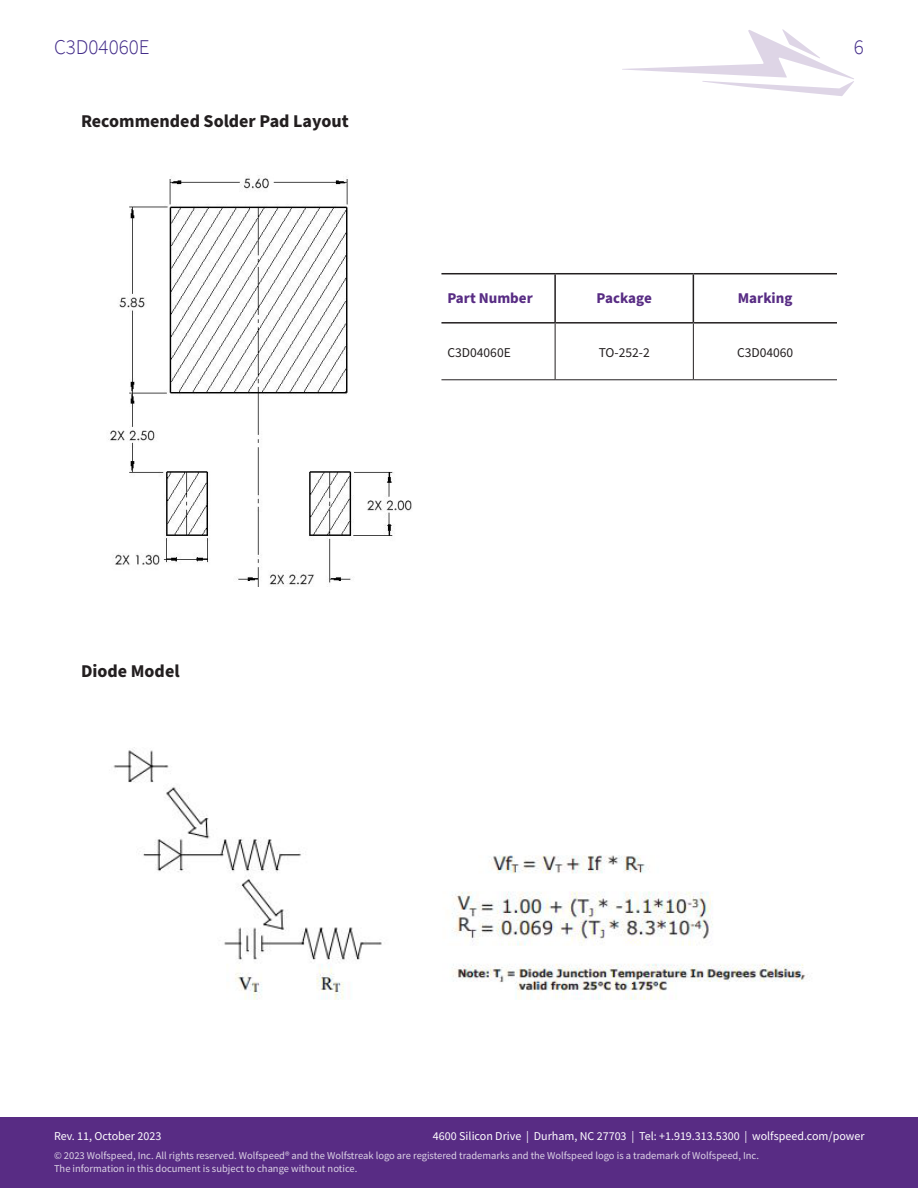
<style>
.page{position:relative;width:918px;height:1188px;background:#fff}
.page>*{position:absolute;margin:0;border:0;box-sizing:border-box;transform-origin:0 0}
.t1{font:300 21px "Source Sans Pro";color:#412a88}
.Section{font:700 18px "Source Sans Pro";color:#231f20}
.t2{font:700 15px "Source Sans Pro";color:#582c84}
.t3{font:13.5px "Source Sans Pro";color:#231f20}
.t4{font:12px "Source Sans Pro";color:#fff}
.t5{font:10.5px/12.6px "Source Sans Pro";color:#fff}
</style>
<div class="page">
<svg style="left:622px;top:29px;width:232px;height:67px"></svg>
<div style="left:0;top:1118px;width:918px;height:70px;background:#582c84"></div>
<img style="left:108px;top:176px;width:304px;height:410px">
<hr style="left:441px;top:273px;width:114px;height:1px;background:#231f20">
<hr style="left:555px;top:273px;width:138px;height:1px;background:#231f20">
<hr style="left:554px;top:274px;width:2px;height:48px;background:#231f20">
<hr style="left:693px;top:273px;width:144px;height:1px;background:#231f20">
<hr style="left:693px;top:274px;width:1px;height:48px;background:#231f20">
<hr style="left:441px;top:322px;width:114px;height:2px;background:#231f20">
<hr style="left:555px;top:322px;width:138px;height:2px;background:#231f20">
<hr style="left:693px;top:322px;width:144px;height:2px;background:#231f20">
<hr style="left:555px;top:324px;width:1px;height:55px;background:#231f20">
<hr style="left:693px;top:324px;width:1px;height:55px;background:#231f20">
<hr style="left:441px;top:379px;width:114px;height:1px;background:#231f20">
<hr style="left:555px;top:379px;width:138px;height:1px;background:#231f20">
<hr style="left:693px;top:379px;width:144px;height:1px;background:#231f20">
<img style="left:113px;top:747px;width:695px;height:253px">
<h1 class="t1" style="left:54px;top:34px;width:97px">C3D04060E</h1>
<h1 class="t1" style="left:854px;top:34px;width:12px">6</h1>
<p class="Section" style="left:81px;top:109px;width:269px">Recommended Solder Pad Layout</p>
<p class="t2" style="left:447px;top:288px;width:87px">Part Number</p>
<p class="t2" style="left:597px;top:288px;width:57px">Package</p>
<p class="t2" style="left:738px;top:288px;width:56px">Marking</p>
<p class="t3" style="left:447px;top:343px;width:65px">C3D04060E</p>
<p class="t3" style="left:599px;top:343px;width:53px">TO-252-2</p>
<p class="t3" style="left:737px;top:343px;width:58px">C3D04060</p>
<p class="Section" style="left:81px;top:659px;width:100px">Diode Model</p>
<p class="t4" style="left:54px;top:1129px;width:109px">Rev. 11, October 2023</p>
<p class="t4" style="left:433px;top:1129px;width:433px">4600 Silicon Drive | Durham, NC 27703 | Tel: +1.919.313.5300 | wolfspeed.com/power</p>
<p class="t5" style="left:54px;top:1149px;width:707px">© 2023 Wolfspeed, Inc. All rights reserved. Wolfspeed® and the Wolfstreak logo are registered trademarks and the Wolfspeed logo is a trademark of Wolfspeed, Inc.<br>The information in this document is subject to change without notice.</p>
</div>
